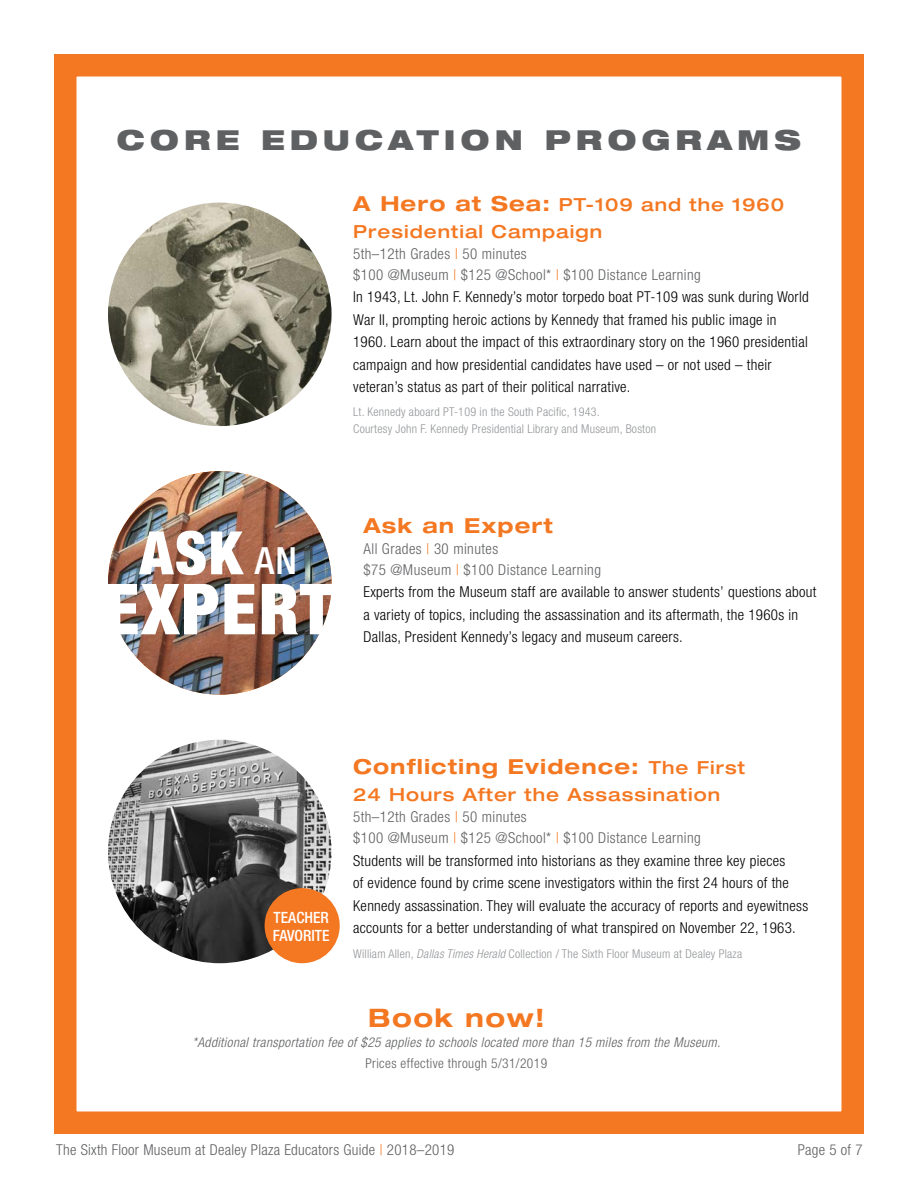
<style>
.page{position:relative;width:918px;height:1188px;background:#fff}
.page>*{position:absolute;margin:0;border:0;box-sizing:border-box;transform-origin:0 0}
.t1{font:900 condensed 70.5px "Helvetica Neue LT Std";letter-spacing:.03em;color:#fff}
.t2{font:900 condensed 60px "Helvetica Neue LT Std";color:#fff}
.t3{font:900 expanded 27.6px "Helvetica Neue LT Std";letter-spacing:.19em;color:#5f6062}
.t4{font:700 expanded 25.5px "Helvetica Neue LT Std";letter-spacing:.055em;color:#f47721}
.t5{font:700 expanded 20.7px "Helvetica Neue LT Std";letter-spacing:.055em;color:#f47721}
.t6{font:500 expanded 18px/27px "Helvetica Neue LT Std";letter-spacing:.055em;color:#f47721}
.t7{font:500 condensed 15.6px/18.6px "Helvetica Neue LT Std";color:#fff}
.t8{font:300 condensed 15px/22.5px "Helvetica Neue LT Std";letter-spacing:.02em;color:#000}
.t9{font:300 condensed 15px/21px "Helvetica Neue LT Std";letter-spacing:.03em;color:#5f6062}
.t10{font:italic 300 condensed 13.5px "Helvetica Neue LT Std";letter-spacing:.03em;color:#5f6062}
.t11{font:300 condensed 13.5px "Helvetica Neue LT Std";letter-spacing:.03em;color:#5f6062}
.t12{font:300 condensed 12.15px/16.5px "Helvetica Neue LT Std";letter-spacing:.02em;color:#939598}
.s1{font-weight:700;font-size:20.7px}
.s2{color:#f47721}
.s3{font-weight:500;font-size:37.5px}
.s4{font-weight:500;font-size:18px}
.s5{font-style:italic}
</style>
<div class="page">
<div style="left:54px;top:54px;width:810px;height:1080px;border:22px solid #f47721"></div>
<img style="left:108px;top:203px;width:224px;height:223px;border-radius:112px">
<img style="left:108px;top:471px;width:224px;height:224px;border-radius:112px">
<img style="left:108px;top:740px;width:224px;height:223px;border-radius:112px">
<div style="left:265px;top:888px;width:75px;height:75px;background:#f47721;border-radius:50%"></div>
<h3 class="t3" style="left:117px;top:122px;width:686px">CORE EDUCATION PROGRAMS</h3>
<p class="t6" style="left:353px;top:190px;width:433px"><span class="s1">A Hero at Sea:</span> PT-109 and the 1960<br>Presidential Campaign</p>
<p class="t9" style="left:353px;top:243px;width:349px">5th–12th Grades <span class="s2">|</span> 50 minutes<br>$100 @Museum <span class="s2">|</span> $125 @School* <span class="s2">|</span> $100 Distance Learning</p>
<p class="t8" style="left:353px;top:285px;width:457px">In 1943, Lt. John F. Kennedy’s motor torpedo boat PT-109 was sunk during World War II, prompting heroic actions by Kennedy that framed his public image in 1960. Learn about the impact of this extraordinary story on the 1960 presidential campaign and how presidential candidates have used – or not used – their veteran’s status as part of their political narrative.</p>
<p class="t12" style="left:353px;top:404px;width:305px">Lt. Kennedy aboard PT-109 in the South Pacific, 1943.<br>Courtesy John F. Kennedy Presidential Library and Museum, Boston</p>
<h2 class="t2" style="left:140px;top:516px;width:159px">ASK <span class="s3">AN</span></h2>
<h1 class="t1" style="left:104px;top:566px;width:230px">EXPERT</h1>
<h3 class="t5" style="left:364px;top:512px;width:191px">Ask an Expert</h3>
<p class="t9" style="left:364px;top:538px;width:239px">All Grades <span class="s2">|</span> 30 minutes<br>$75 @Museum <span class="s2">|</span> $100 Distance Learning</p>
<p class="t8" style="left:364px;top:580px;width:454px">Experts from the Museum staff are available to answer students’ questions about a variety of topics, including the assassination and its aftermath, the 1960s in<br>Dallas, President Kennedy’s legacy and museum careers.</p>
<p class="t7" style="left:273px;top:908px;width:58px">TEACHER<br>FAVORITE</p>
<h3 class="t5" style="left:353px;top:754px;width:393px">Conflicting Evidence: <span class="s4">The First</span></h3>
<p class="t6" style="left:353px;top:781px;width:368px">24 Hours After the Assassination</p>
<p class="t9" style="left:353px;top:807px;width:349px">5th–12th Grades <span class="s2">|</span> 50 minutes<br>$100 @Museum <span class="s2">|</span> $125 @School* <span class="s2">|</span> $100 Distance Learning</p>
<p class="t8" style="left:353px;top:849px;width:457px">Students will be transformed into historians as they examine three key pieces<br>of evidence found by crime scene investigators within the first 24 hours of the Kennedy assassination. They will evaluate the accuracy of reports and eyewitness accounts for a better understanding of what transpired on November 22, 1963.</p>
<p class="t12" style="left:353px;top:945px;width:391px">William Allen, <span class="s5">Dallas Times Herald</span> Collection / The Sixth Floor Museum at Dealey Plaza</p>
<h3 class="t4" style="left:368px;top:1002px;width:178px">Book now!</h3>
<p class="t10" style="left:193px;top:1034px;width:529px">*Additional transportation fee of $25 applies to schools located more than 15 miles from the Museum.</p>
<p class="t11" style="left:365px;top:1055px;width:183px">Prices effective through 5/31/2019</p>
<p class="t9" style="left:56px;top:1139px;width:400px">The Sixth Floor Museum at Dealey Plaza Educators Guide <span class="s2">|</span> 2018–2019</p>
<p class="t9" style="left:798px;top:1139px;width:66px">Page 5 of 7</p>
</div>
